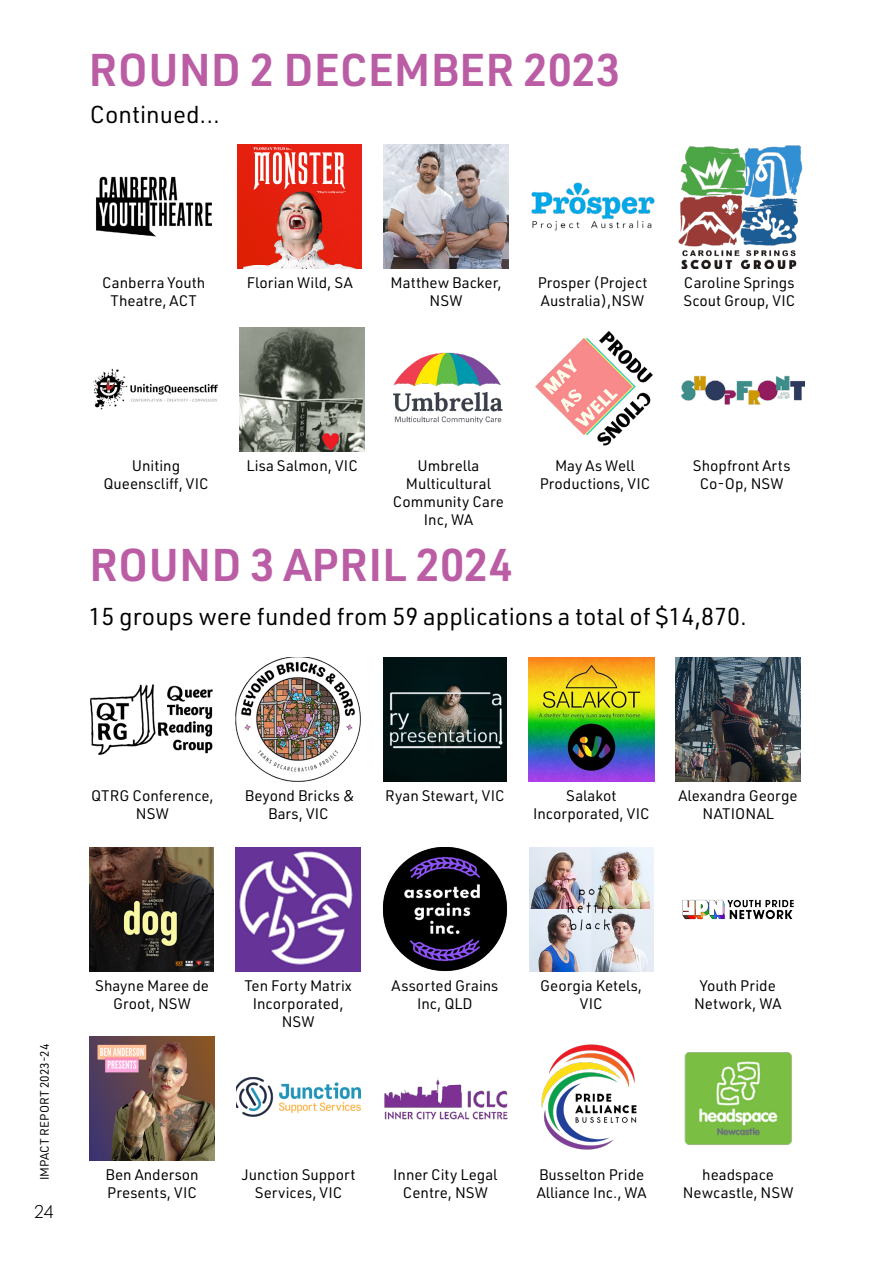
<style>
.page{position:relative;width:893px;height:1263px;background:#fff}
.page>*{position:absolute;margin:0;border:0;box-sizing:border-box;transform-origin:0 0}
.t1{font:600 45px "URWDIN";color:#bb5da4}
.t2{font:24px "URWDIN";color:#000}
.t3{font:300 18px "Quasimoda";color:#000}
.t4{font:15px/18px "URWDIN";color:#000;text-align:center}
.t5{font:12px "URWDIN";color:#000}
</style>
<div class="page">
<img style="left:237px;top:145px;width:125px;height:123px">
<img style="left:96px;top:176px;width:116px;height:61px">
<img style="left:384px;top:145px;width:124px;height:123px">
<img style="left:531px;top:182px;width:124px;height:49px">
<img style="left:678px;top:145px;width:124px;height:123px">
<img style="left:93px;top:368px;width:126px;height:42px">
<img style="left:393px;top:352px;width:110px;height:72px">
<img style="left:535px;top:331px;width:118px;height:115px">
<img style="left:681px;top:375px;width:123px;height:30px">
<img style="left:236px;top:657px;width:124px;height:124px">
<img style="left:90px;top:684px;width:123px;height:71px">
<img style="left:383px;top:657px;width:124px;height:124px">
<img style="left:529px;top:657px;width:125px;height:124px">
<img style="left:676px;top:657px;width:124px;height:124px">
<img style="left:236px;top:847px;width:124px;height:124px">
<img style="left:89px;top:847px;width:125px;height:124px">
<img style="left:529px;top:847px;width:124px;height:124px">
<img style="left:383px;top:847px;width:124px;height:124px">
<img style="left:682px;top:899px;width:112px;height:21px">
<img style="left:90px;top:1037px;width:125px;height:123px">
<img style="left:236px;top:1077px;width:125px;height:40px">
<img style="left:541px;top:1044px;width:96px;height:106px">
<img style="left:684px;top:1052px;width:108px;height:93px">
<img style="left:384px;top:1078px;width:124px;height:42px">
<img style="left:239px;top:327px;width:126px;height:124px">
<h1 class="t1" style="left:89px;top:40px;width:533px">ROUND 2 DECEMBER 2023</h1>
<h2 class="t2" style="left:90px;top:98px;width:132px">Continued...</h2>
<p class="t4" style="left:102px;top:273px;width:105px">Canberra Youth<br>Theatre, ACT</p>
<p class="t4" style="left:247px;top:273px;width:107px">Florian Wild, SA</p>
<p class="t4" style="left:391px;top:273px;width:112px">Matthew Backer,<br>NSW</p>
<p class="t4" style="left:538px;top:273px;width:111px;text-align:left">Prosper (Project<br>Australia),NSW</p>
<p class="t4" style="left:683px;top:273px;width:113px;text-align:left">Caroline Springs<br>Scout Group, VIC</p>
<p class="t4" style="left:103px;top:456px;width:107px">Uniting<br>Queenscliff, VIC</p>
<p class="t4" style="left:246px;top:456px;width:113px">Lisa Salmon, VIC</p>
<p class="t4" style="left:393px;top:456px;width:113px">Umbrella<br>Multicultural<br>Community Care<br>Inc, WA</p>
<p class="t4" style="left:540px;top:456px;width:112px">May As Well<br>Productions, VIC</p>
<p class="t4" style="left:693px;top:456px;width:99px">Shopfront Arts<br>Co-Op, NSW</p>
<h1 class="t1" style="left:89px;top:535px;width:425px">ROUND 3 APRIL 2024</h1>
<h2 class="t2" style="left:89px;top:600px;width:660px">15 groups were funded from 59 applications a total of $14,870.</h2>
<p class="t4" style="left:91px;top:786px;width:124px">QTRG Conference,<br>NSW</p>
<p class="t4" style="left:245px;top:786px;width:112px">Beyond Bricks &amp;<br>Bars, VIC</p>
<p class="t4" style="left:385px;top:786px;width:121px">Ryan Stewart, VIC</p>
<p class="t4" style="left:533px;top:786px;width:118px">Salakot<br>Incorporated, VIC</p>
<p class="t4" style="left:678px;top:786px;width:121px">Alexandra George<br>NATIONAL</p>
<p class="t5" style="left:37px;top:1180px;width:138px;rotate:-90deg">IMPACT REPORT 2023-24</p>
<p class="t3" style="left:35px;top:1198px;width:21px">24</p>
<p class="t4" style="left:95px;top:976px;width:115px">Shayne Maree de<br>Groot, NSW</p>
<p class="t4" style="left:244px;top:976px;width:109px">Ten Forty Matrix<br>Incorporated,<br>NSW</p>
<p class="t4" style="left:540px;top:976px;width:103px">Georgia Ketels,<br>VIC</p>
<p class="t4" style="left:392px;top:976px;width:108px">Assorted Grains<br>Inc, QLD</p>
<p class="t4" style="left:694px;top:976px;width:89px">Youth Pride<br>Network, WA</p>
<p class="t4" style="left:105px;top:1165px;width:95px;text-align:left">Ben Anderson<br>Presents, VIC</p>
<p class="t4" style="left:242px;top:1165px;width:115px">Junction Support<br>Services, VIC</p>
<p class="t4" style="left:537px;top:1165px;width:111px;text-align:left">Busselton Pride<br>Alliance Inc., WA</p>
<p class="t4" style="left:393px;top:1165px;width:106px">Inner City Legal<br>Centre, NSW</p>
<p class="t4" style="left:683px;top:1165px;width:112px">headspace<br>Newcastle, NSW</p>
</div>
